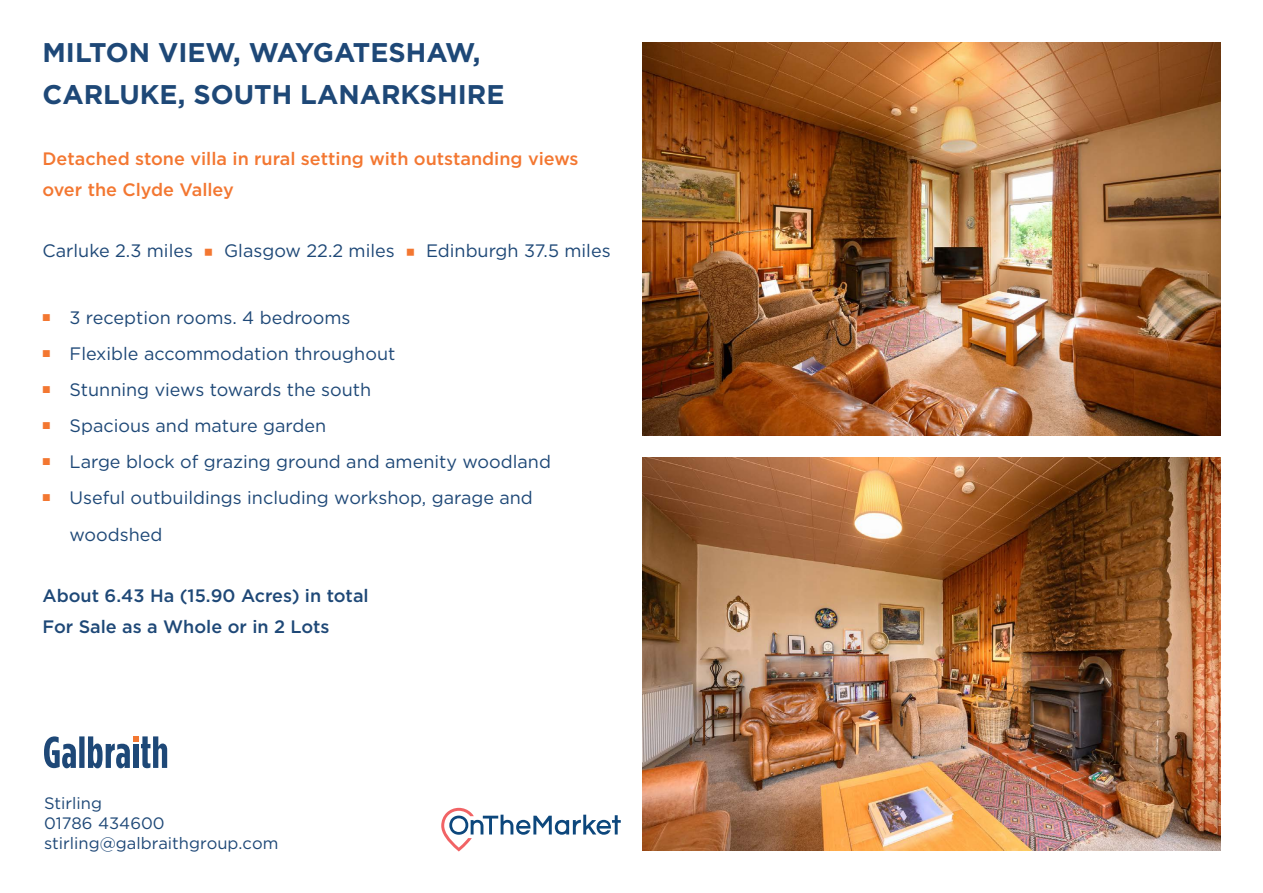
<style>
.page{position:relative;width:1263px;height:893px;background:#fff}
.page>*{position:absolute;margin:0;border:0;box-sizing:border-box;transform-origin:0 0}
.t1{font:700 27px "Gotham HTF";color:#1e4877}
.t2{font:18px/36.2px "Gotham HTF";color:#1e4877}
.t3{font:500 18px/30.8px "Gotham HTF";color:#f37731}
.Bullets{font:500 18px "Gotham HTF";color:#1e4877}
.t4{font:16.5px "Gotham HTF";color:#1e4877}
.s1{font-family:"Montserrat";font-weight:700;color:#f37731}
</style>
<div class="page">
<svg style="left:44px;top:736px;width:123px;height:32px"></svg>
<div style="left:133px;top:744px;width:5px;height:24px;background:#1e4877"></div>
<img style="left:642px;top:457px;width:578px;height:393px">
<img style="left:642px;top:43px;width:578px;height:393px">
<svg style="left:441px;top:808px;width:180px;height:43px"></svg>
<p class="t1" style="left:43px;top:37px;width:440px">MILTON VIEW, WAYGATESHAW,</p>
<p class="t1" style="left:43px;top:79px;width:463px">CARLUKE, SOUTH LANARKSHIRE</p>
<p class="t3" style="left:43px;top:143px;width:537px">Detached stone villa in rural setting with outstanding views over the Clyde Valley</p>
<p class="t2" style="left:43px;top:232px;width:570px">Carluke 2.3 miles <span class="s1">■</span> Glasgow 22.2 miles <span class="s1">■</span> Edinburgh 37.5 miles</p>
<p class="t2" style="left:43px;top:299px;width:310px"><sup>■</sup> 3 reception rooms. 4 bedrooms</p>
<p class="t2" style="left:43px;top:335px;width:354px"><sup>■</sup> Flexible accommodation throughout</p>
<p class="t2" style="left:43px;top:371px;width:330px"><sup>■</sup> Stunning views towards the south</p>
<p class="t2" style="left:43px;top:408px;width:285px"><sup>■</sup> Spacious and mature garden</p>
<p class="t2" style="left:43px;top:444px;width:510px"><sup>■</sup> Large block of grazing ground and amenity woodland</p>
<p class="t2" style="left:70px;top:480px;width:465px;text-indent:-27px"><sup>■</sup> Useful outbuildings including workshop, garage and woodshed</p>
<p class="Bullets" style="left:43px;top:585px;width:328px">About 6.43 Ha (15.90 Acres) in total</p>
<p class="Bullets" style="left:43px;top:616px;width:289px">For Sale as a Whole or in 2 Lots</p>
<p class="t4" style="left:44px;top:794px;width:60px">Stirling</p>
<p class="t4" style="left:44px;top:814px;width:122px">01786 434600</p>
<p class="t4" style="left:44px;top:834px;width:236px">stirling@galbraithgroup.com</p>
</div>
